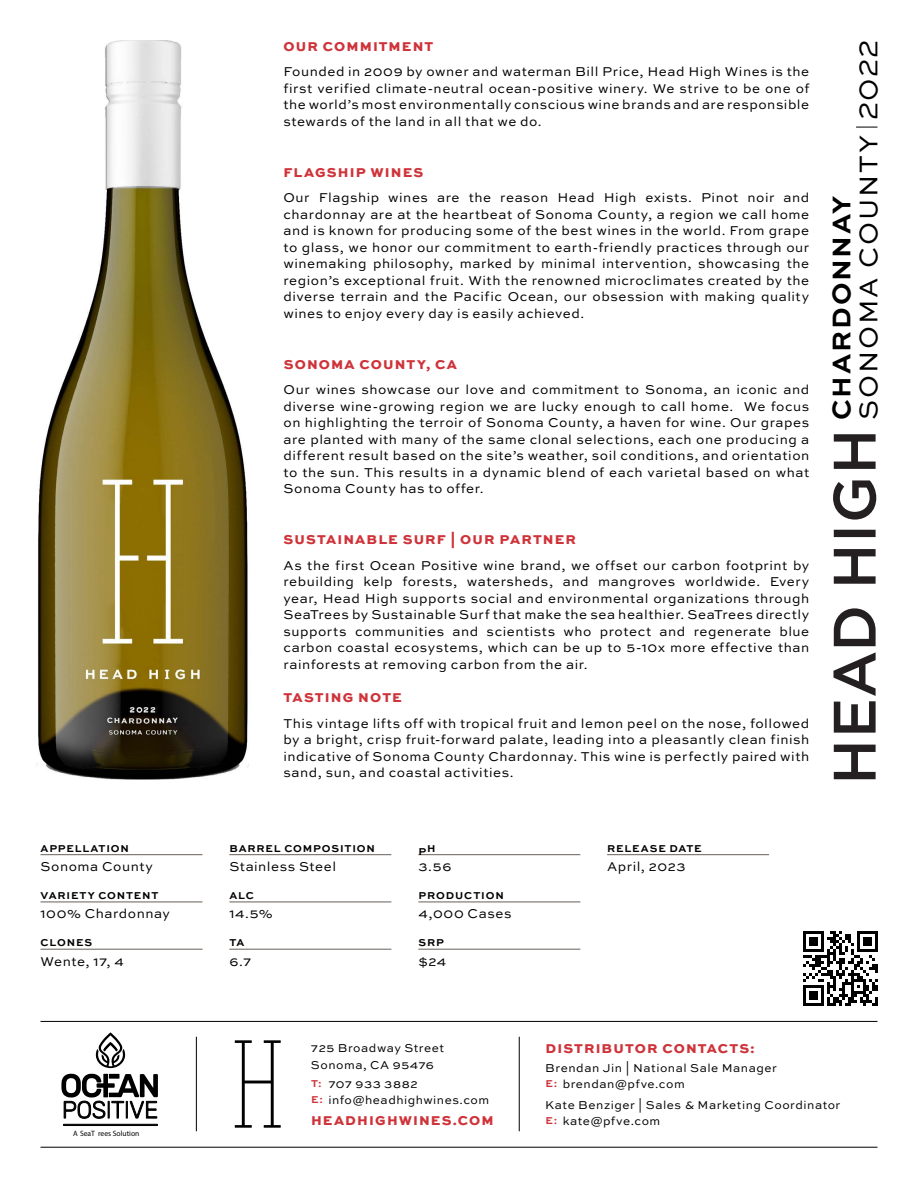
<style>
.page{position:relative;width:918px;height:1188px;background:#fff}
.page>*{position:absolute;margin:0;border:0;box-sizing:border-box;transform-origin:0 0}
.t1{font:27px "Sweet Sans Pro";letter-spacing:.065em;color:#000}
.t2{font:700 27px "Sweet Sans Pro";letter-spacing:.065em;color:#000}
.t3{font:13.5px/16.5px "Sweet Sans Pro";letter-spacing:.04em;color:#000;text-align:justify}
.t4{font:800 13.5px "Sweet Sans Pro";letter-spacing:.085em;color:#cf333a}
.t5{font:12px/15.6px "Sweet Sans Pro";letter-spacing:.04em;color:#000}
.t6{font:700 10.5px "Sweet Sans Pro";letter-spacing:.08em;color:#000}
.t7{font:700 10.5px/15.6px "Sweet Sans Pro";color:#cf333a}
.t8{font:7.8px "Myriad Pro";color:#000101}
</style>
<div class="page">
<hr style="left:40px;top:1021px;width:838px;height:1px;background:#000">
<hr style="left:519px;top:1037px;width:1px;height:94px;background:#000">
<hr style="left:196px;top:1037px;width:1px;height:94px;background:#000">
<hr style="left:40px;top:1147px;width:838px;height:1px;background:#000">
<svg style="left:856px;top:127px;width:21px;height:1px"></svg>
<svg style="left:803px;top:932px;width:75px;height:74px"></svg>
<hr style="left:803px;top:1003px;width:21px;height:3px;background:#000">
<div style="left:809px;top:991px;width:9px;height:9px;background:#000"></div>
<img style="left:36px;top:40px;width:213px;height:739px">
<hr style="left:40px;top:854px;width:162px;height:1px;background:#686058">
<hr style="left:40px;top:902px;width:162px;height:1px;background:#686058">
<hr style="left:40px;top:949px;width:162px;height:1px;background:#686058">
<hr style="left:229px;top:854px;width:162px;height:1px;background:#686058">
<hr style="left:229px;top:902px;width:162px;height:1px;background:#686058">
<hr style="left:229px;top:949px;width:162px;height:1px;background:#686058">
<hr style="left:418px;top:854px;width:162px;height:1px;background:#686058">
<hr style="left:418px;top:902px;width:162px;height:1px;background:#686058">
<hr style="left:418px;top:949px;width:162px;height:1px;background:#686058">
<hr style="left:607px;top:854px;width:162px;height:1px;background:#686058">
<svg style="left:235px;top:1040px;width:46px;height:88px"></svg>
<svg style="left:833px;top:434px;width:43px;height:345px"></svg>
<svg style="left:95px;top:1032px;width:31px;height:36px"></svg>
<svg style="left:61px;top:1074px;width:97px;height:52px"></svg>
<p class="t6" style="left:41px;top:840px;width:90px">APPELLATION</p>
<p class="t3" style="left:40px;top:858px;width:114px">Sonoma County</p>
<p class="t6" style="left:41px;top:888px;width:119px">VARIETY CONTENT</p>
<p class="t3" style="left:40px;top:905px;width:131px">100% Chardonnay</p>
<p class="t6" style="left:41px;top:935px;width:53px">CLONES</p>
<p class="t3" style="left:40px;top:952px;width:85px">Wente, 17, 4</p>
<p class="t8" style="left:73px;top:1128px;width:68px">A SeaT rees Solution</p>
<p class="t4" style="left:284px;top:36px;width:151px">OUR COMMITMENT</p>
<p class="t3" style="left:284px;top:63px;width:527px">Founded in 2009 by owner and waterman Bill Price, Head High Wines is the first verified climate-neutral ocean-positive winery. We strive to be one of the world’s most environmentally conscious wine brands and are responsible stewards of the land in all that we do.</p>
<p class="t4" style="left:284px;top:162px;width:141px">FLAGSHIP WINES</p>
<p class="t3" style="left:284px;top:189px;width:527px">Our Flagship wines are the reason Head High exists. Pinot noir and chardonnay are at the heartbeat of Sonoma County, a region we call home and is known for producing some of the best wines in the world. From grape to glass, we honor our commitment to earth-friendly practices through our winemaking philosophy, marked by minimal intervention, showcasing the region’s exceptional fruit. With the renowned microclimates created by the diverse terrain and the Pacific Ocean, our obsession with making quality wines to enjoy every day is easily achieved.</p>
<p class="t4" style="left:284px;top:353px;width:175px">SONOMA COUNTY, CA</p>
<p class="t3" style="left:284px;top:381px;width:527px">Our wines showcase our love and commitment to Sonoma, an iconic and diverse wine-growing region we are lucky enough to call home. We focus on highlighting the terroir of Sonoma County, a haven for wine. Our grapes are planted with many of the same clonal selections, each one producing a different result based on the site’s weather, soil conditions, and orientation to the sun. This results in a dynamic blend of each varietal based on what Sonoma County has to offer.</p>
<p class="t4" style="left:284px;top:529px;width:294px">SUSTAINABLE SURF | OUR PARTNER</p>
<p class="t3" style="left:284px;top:556px;width:527px">As the first Ocean Positive wine brand, we offset our carbon footprint by rebuilding kelp forests, watersheds, and mangroves worldwide. Every year, Head High supports social and environmental organizations through SeaTrees by Sustainable Surf that make the sea healthier. SeaTrees directly supports communities and scientists who protect and regenerate blue carbon coastal ecosystems, which can be up to 5-10x more effective than rainforests at removing carbon from the air.</p>
<p class="t4" style="left:284px;top:687px;width:120px">TASTING NOTE</p>
<p class="t3" style="left:284px;top:714px;width:527px">This vintage lifts off with tropical fruit and lemon peel on the nose, followed by a bright, crisp fruit-forward palate, leading into a pleasantly clean finish indicative of Sonoma County Chardonnay. This wine is perfectly paired with sand, sun, and coastal activities.</p>
<h1 class="t2" style="left:821px;top:420px;width:226px;rotate:-90deg">CHARDONNAY</h1>
<h1 class="t1" style="left:849px;top:120px;width:82px;rotate:-90deg">2022</h1>
<h1 class="t1" style="left:849px;top:420px;width:287px;rotate:-90deg">SONOMA COUNTY</h1>
<p class="t6" style="left:229px;top:840px;width:147px">BARREL COMPOSITION</p>
<p class="t3" style="left:229px;top:858px;width:108px">Stainless Steel</p>
<p class="t6" style="left:229px;top:888px;width:26px">ALC</p>
<p class="t3" style="left:229px;top:905px;width:45px">14.5%</p>
<p class="t6" style="left:229px;top:935px;width:16px">TA</p>
<p class="t3" style="left:229px;top:952px;width:23px">6.7</p>
<p class="t6" style="left:418px;top:842px;width:19px">PH</p>
<p class="t3" style="left:418px;top:858px;width:34px">3.56</p>
<p class="t6" style="left:418px;top:888px;width:87px">PRODUCTION</p>
<p class="t3" style="left:418px;top:905px;width:95px">4,000 Cases</p>
<p class="t6" style="left:418px;top:935px;width:27px">SRP</p>
<p class="t3" style="left:418px;top:952px;width:29px">$24</p>
<p class="t6" style="left:607px;top:840px;width:96px">RELEASE DATE</p>
<p class="t3" style="left:607px;top:858px;width:80px">April, 2023</p>
<p class="t5" style="left:311px;top:1039px;width:135px;line-height:16.5px">725 Broadway Street<br>Sonoma, CA 95476</p>
<p class="t7" style="left:311px;top:1075px;width:13px">T:<br>E:</p>
<p class="t5" style="left:328px;top:1076px;width:162px">707 933 3882 info@headhighwines.com</p>
<p class="t4" style="left:545px;top:1038px;width:211px">DISTRIBUTOR CONTACTS:</p>
<p class="t5" style="left:545px;top:1060px;width:233px">Brendan Jin | National Sale Manager</p>
<p class="t5" style="left:545px;top:1097px;width:297px">Kate Benziger | Sales &amp; Marketing Coordinator</p>
<p class="t5" style="left:563px;top:1076px;width:124px">brendan@pfve.com</p>
<p class="t7" style="left:545px;top:1075px;width:13px">E:</p>
<p class="t4" style="left:311px;top:1109px;width:184px">HEADHIGHWINES.COM</p>
<p class="t5" style="left:563px;top:1112px;width:99px">kate@pfve.com</p>
<p class="t7" style="left:545px;top:1112px;width:13px">E:</p>
</div>
